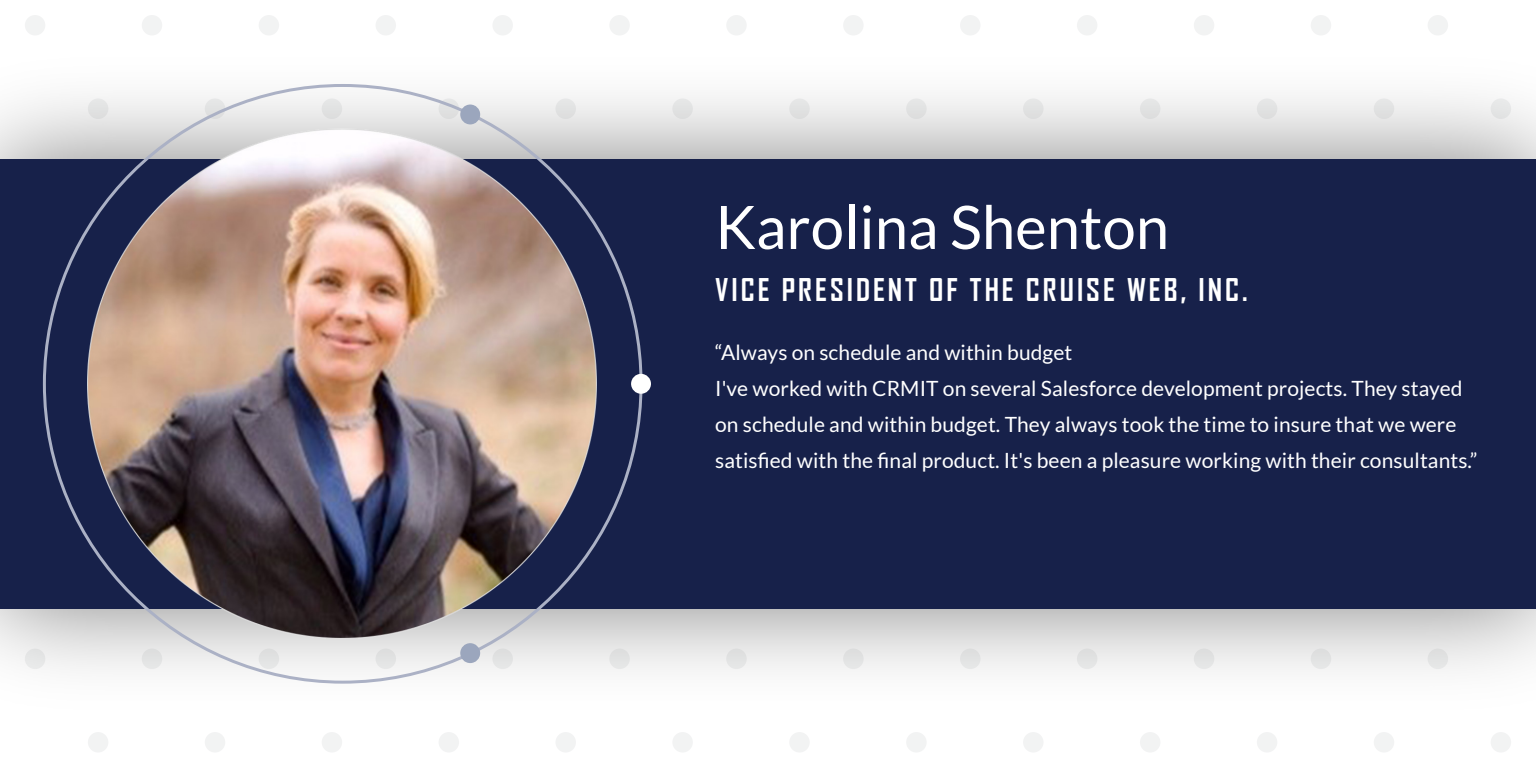
<style>
.page{position:relative;width:1536px;height:768px;background:#fff}
.page>*{position:absolute;margin:0;border:0;box-sizing:border-box;transform-origin:0 0}
.t1{font:60px "Lato";color:#fff}
.t2{font:700 30px "Agency FB";letter-spacing:.1em;color:#fff}
.t3{font:21px/36px "Lato";letter-spacing:.005em;color:#fff}
</style>
<div class="page">
<div style="left:25px;top:15px;width:20px;height:20px;background:#f2f3f3;border-radius:50%"></div>
<div style="left:142px;top:15px;width:20px;height:20px;background:#f2f3f3;border-radius:50%"></div>
<div style="left:259px;top:15px;width:20px;height:20px;background:#f2f3f3;border-radius:50%"></div>
<div style="left:376px;top:15px;width:20px;height:20px;background:#f2f3f3;border-radius:50%"></div>
<div style="left:492px;top:15px;width:21px;height:20px;background:#f2f3f3;border-radius:50%"></div>
<div style="left:609px;top:15px;width:21px;height:20px;background:#f2f3f3;border-radius:50%"></div>
<div style="left:726px;top:15px;width:21px;height:20px;background:#f2f3f3;border-radius:50%"></div>
<div style="left:843px;top:15px;width:21px;height:20px;background:#f2f3f3;border-radius:50%"></div>
<div style="left:960px;top:15px;width:21px;height:20px;background:#f2f3f3;border-radius:50%"></div>
<div style="left:1077px;top:15px;width:20px;height:20px;background:#f2f3f3;border-radius:50%"></div>
<div style="left:1194px;top:15px;width:20px;height:20px;background:#f2f3f3;border-radius:50%"></div>
<div style="left:1311px;top:15px;width:20px;height:20px;background:#f2f3f3;border-radius:50%"></div>
<div style="left:1428px;top:15px;width:20px;height:20px;background:#f2f3f3;border-radius:50%"></div>
<div style="left:88px;top:732px;width:20px;height:21px;background:#f2f3f3;border-radius:50%"></div>
<div style="left:205px;top:732px;width:20px;height:21px;background:#f2f3f3;border-radius:50%"></div>
<div style="left:322px;top:732px;width:20px;height:21px;background:#f2f3f3;border-radius:50%"></div>
<div style="left:439px;top:732px;width:20px;height:21px;background:#f2f3f3;border-radius:50%"></div>
<div style="left:555px;top:732px;width:21px;height:21px;background:#f2f3f3;border-radius:50%"></div>
<div style="left:672px;top:732px;width:21px;height:21px;background:#f2f3f3;border-radius:50%"></div>
<div style="left:789px;top:732px;width:21px;height:21px;background:#f2f3f3;border-radius:50%"></div>
<div style="left:906px;top:732px;width:21px;height:21px;background:#f2f3f3;border-radius:50%"></div>
<div style="left:1023px;top:732px;width:21px;height:21px;background:#f2f3f3;border-radius:50%"></div>
<div style="left:1140px;top:732px;width:20px;height:21px;background:#f2f3f3;border-radius:50%"></div>
<div style="left:1257px;top:732px;width:20px;height:21px;background:#f2f3f3;border-radius:50%"></div>
<div style="left:1374px;top:732px;width:20px;height:21px;background:#f2f3f3;border-radius:50%"></div>
<div style="left:1491px;top:732px;width:20px;height:21px;background:#f2f3f3;border-radius:50%"></div>
<img style="left:0;top:28px;width:1536px;height:712px">
<div style="left:0;top:159px;width:1536px;height:450px;background:#17214a"></div>
<div style="left:460px;top:105px;width:20px;height:19px;background:#9ba6bd;border-radius:50%"></div>
<div style="left:460px;top:643px;width:20px;height:20px;background:#9ba6bd;border-radius:50%"></div>
<div style="left:631px;top:374px;width:20px;height:20px;background:#fff;border-radius:50%"></div>
<img style="left:85px;top:127px;width:514px;height:514px">
<h1 class="t1" style="left:715px;top:194px;width:455px">Karolina Shenton</h1>
<h2 class="t2" style="left:715px;top:271px;width:534px">VICE PRESIDENT OF THE CRUISE WEB, INC.</h2>
<p class="t3" style="left:715px;top:334px;width:764px">“Always on schedule and within budget<br>I've worked with CRMIT on several Salesforce development projects. They stayed on schedule and within budget. They always took the time to insure that we were satisfied with the final product. It's been a pleasure working with their consultants.”</p>
</div>
